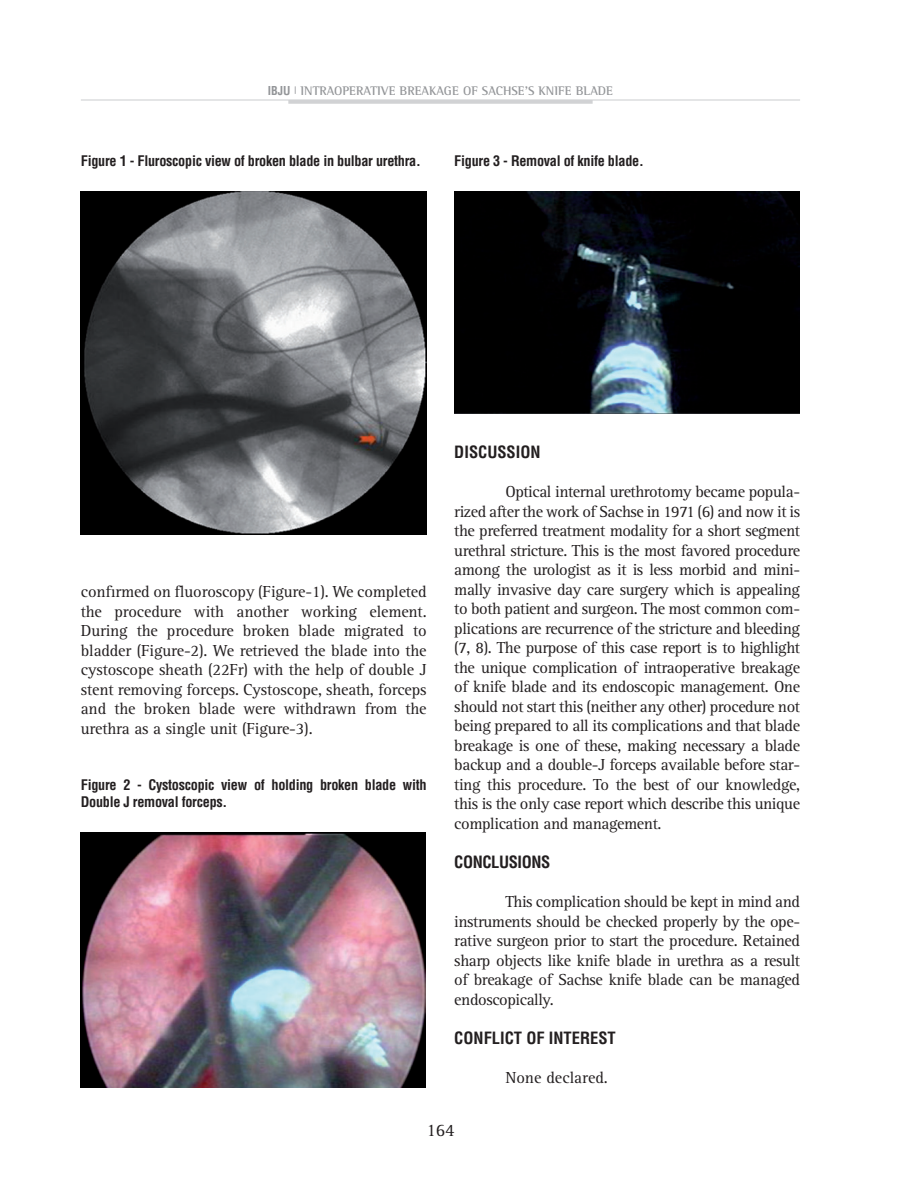
<style>
.page{position:relative;width:898px;height:1200px;background:#fff}
.page>*{position:absolute;margin:0;border:0;box-sizing:border-box;transform-origin:0 0}
.t1{font:18px "Rotis Serif";color:#231f20}
.t2{font:16.5px/19.5px "Rotis Serif";letter-spacing:-.025em;color:#231f20;text-align:justify}
.t3{font:700 condensed 16.5px "Helvetica";color:#231f20}
.t4{font:16.5px "Rotis Serif";color:#231f20}
.t5{font:700 condensed 16.5px "Helvetica";letter-spacing:-.025em;color:#231f20}
.t6{font:700 condensed 14.25px/17.1px "Helvetica";letter-spacing:-.02em;color:#231f20}
.t7{font:700 12.75px "Rotis Semi Serif";color:#939598}
.s1{font-family:"Helvetica";font-stretch:condensed;font-size:12px}
</style>
<div class="page">
<hr style="left:81px;top:99px;width:718px;height:2px;background:#dcdddf">
<hr style="left:288px;top:100px;width:304px;height:4px;background:#d1d2d4">
<img style="left:81px;top:191px;width:345px;height:343px">
<img style="left:81px;top:832px;width:344px;height:254px">
<img style="left:454px;top:191px;width:345px;height:222px">
<p class="t7" style="left:268px;top:83px;width:346px"><span class="s1">ibju</span> <sup>|</sup> INTRAOPERATIVE BREAKAGE OF SACHSE’S KNIFE BLADE</p>
<p class="t6" style="left:81px;top:152px;width:341px">Figure 1 - Fluroscopic view of broken blade in bulbar urethra.</p>
<p class="t6" style="left:454px;top:152px;width:191px">Figure 3 - Removal of knife blade.</p>
<p class="t2" style="left:81px;top:582px;width:347px">confirmed on fluoroscopy (Figure-1). We completed the procedure with another working element.<br>During the procedure broken blade migrated to bladder (Figure-2). We retrieved the blade into the cystoscope sheath (22Fr) with the help of double J stent removing forceps. Cystoscope, sheath, forceps and the broken blade were withdrawn from the urethra as a single unit (Figure-3).</p>
<p class="t6" style="left:81px;top:776px;width:347px">Figure 2 - Cystoscopic view of holding broken blade with<br>Double J removal forceps.</p>
<p class="t3" style="left:454px;top:441px;width:88px">DISCUSSION</p>
<p class="t2" style="left:454px;top:482px;width:347px;text-indent:51px">Optical internal urethrotomy became popula&shy;rized after the work of Sachse in 1971 (6) and now it is the preferred treatment modality for a short segment urethral stricture. This is the most favored procedure among the urologist as it is less morbid and mini&shy;mally invasive day care surgery which is appealing to both patient and surgeon. The most common com&shy;plications are recurrence of the stricture and bleeding (7, 8). The purpose of this case report is to highlight the unique complication of intraoperative breakage of knife blade and its endoscopic management. One should not start this (neither any other) procedure not being prepared to all its complications and that blade breakage is one of these, making necessary a blade backup and a double-J forceps available before star&shy;ting this procedure. To the best of our knowledge, this is the only case report which describe this unique complication and management.</p>
<p class="t5" style="left:454px;top:851px;width:97px">CONCLUSIONS</p>
<p class="t2" style="left:454px;top:892px;width:347px;text-indent:51px">This complication should be kept in mind and instruments should be checked properly by the ope&shy;rative surgeon prior to start the procedure. Retained sharp objects like knife blade in urethra as a result of breakage of Sachse knife blade can be managed endoscopically.</p>
<p class="t3" style="left:454px;top:1027px;width:163px">CONFLICT OF INTEREST</p>
<p class="t4" style="left:505px;top:1067px;width:104px">None declared.</p>
<p class="t1" style="left:426px;top:1119px;width:30px">164</p>
</div>
